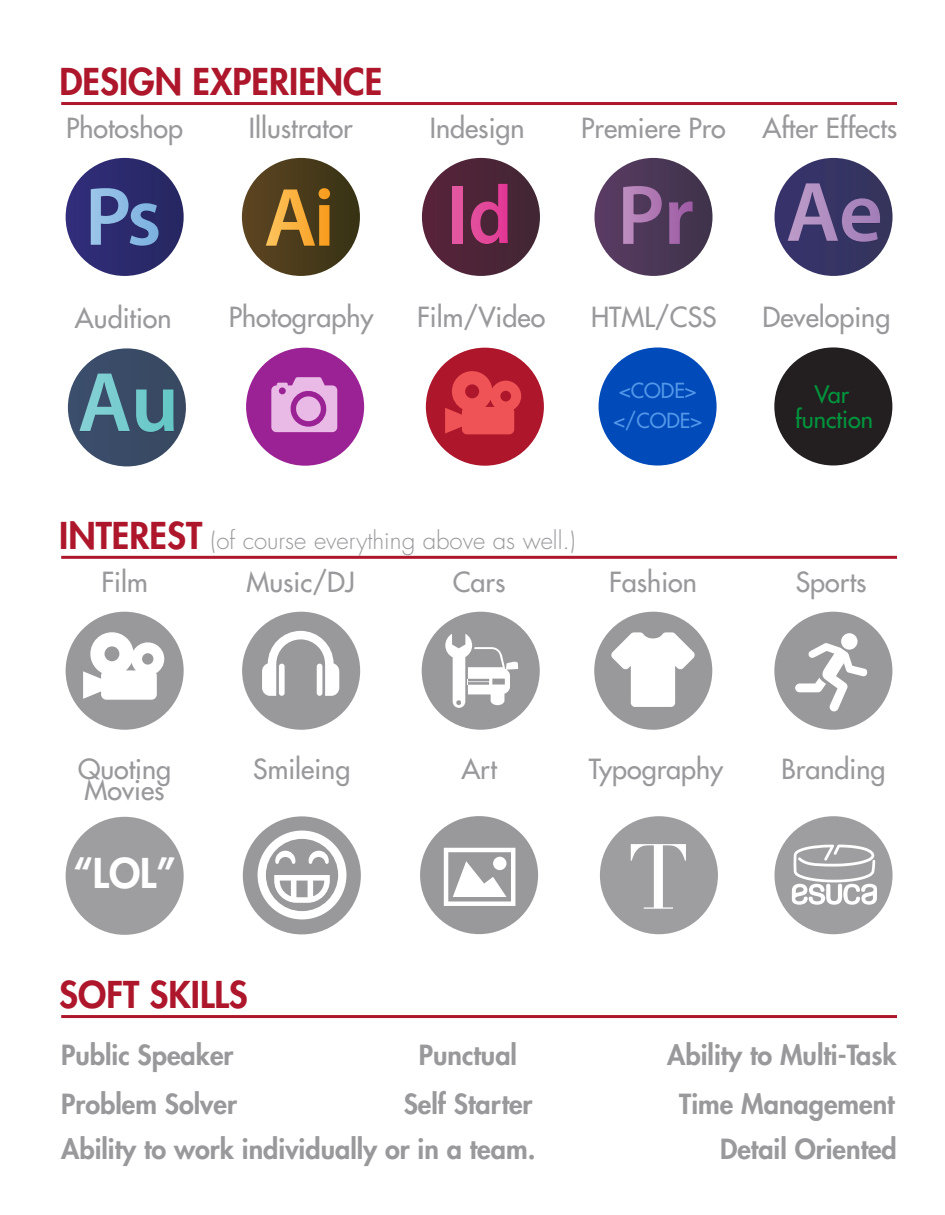
<style>
.page{position:relative;width:945px;height:1215px;background:#fff}
.page>*{position:absolute;margin:0;border:0;box-sizing:border-box;transform-origin:0 0}
.t1{font:90.75px "Didot";color:#fff}
.t2{font:800 39.9px "Futura Std";color:#fff}
.t3{font:800 36px "Futura Std";color:#ae172b}
.t4{font:500 27px "Futura Std";color:#99989b}
.t5{font:800 27px/49.1px "Futura Std";color:#99989b}
.t6{font:300 24px "Futura Std";color:#99989b}
.t7{font:500 23.55px/25.7px "Futura Std";color:#00943d;text-align:center}
.t8{font:500 20.25px/30px "Futura Std";color:#5297e8}
.s1{font-weight:800;font-size:36px;color:#ae172b}
</style>
<div class="page">
<div style="left:242px;top:612px;width:118px;height:118px;background:#99989b;border-radius:50%"></div>
<div style="left:774px;top:612px;width:118px;height:118px;background:#99989b;border-radius:50%"></div>
<div style="left:594px;top:612px;width:118px;height:118px;background:#99989b;border-radius:50%"></div>
<div style="left:422px;top:612px;width:118px;height:118px;background:#99989b;border-radius:50%"></div>
<div style="left:66px;top:612px;width:118px;height:118px;background:#99989b;border-radius:50%"></div>
<div style="left:243px;top:816px;width:118px;height:118px;background:#99989b;border-radius:50%"></div>
<div style="left:66px;top:817px;width:118px;height:118px;background:#99989b;border-radius:50%"></div>
<div style="left:600px;top:816px;width:118px;height:118px;background:#99989b;border-radius:50%"></div>
<div style="left:420px;top:816px;width:118px;height:118px;background:#99989b;border-radius:50%"></div>
<div style="left:775px;top:816px;width:118px;height:118px;background:#99989b;border-radius:50%"></div>
<svg style="left:795px;top:633px;width:73px;height:78px"></svg>
<svg style="left:262px;top:631px;width:77px;height:65px"></svg>
<div style="left:317px;top:664px;width:5px;height:32px;background:#fff;border-radius:3px"></div>
<svg style="left:611px;top:632px;width:84px;height:75px"></svg>
<svg style="left:445px;top:634px;width:73px;height:74px"></svg>
<hr style="left:61px;top:102px;width:836px;height:3px;background:#ae172b">
<svg style="left:66px;top:158px;width:118px;height:118px;background:#2d2c6f"></svg>
<svg style="left:91px;top:188px;width:68px;height:59px;background:#566aa1"></svg>
<div style="left:775px;top:158px;width:118px;height:118px;background:#353464;border-radius:50%"></div>
<svg style="left:788px;top:183px;width:92px;height:59px"></svg>
<div style="left:422px;top:158px;width:118px;height:118px;background:#4e2537;border-radius:59px"></div>
<div style="left:453px;top:188px;width:10px;height:56px;background:#e2559f"></div>
<div style="left:453px;top:187px;width:10px;height:56px;background:#e2559f"></div>
<svg style="left:471px;top:184px;width:37px;height:60px"></svg>
<div style="left:242px;top:158px;width:118px;height:118px;background:linear-gradient(to right,#5f4522,#393417);border-radius:59px"></div>
<svg style="left:266px;top:188px;width:64px;height:59px;background:#9c7029"></svg>
<div style="left:68px;top:348px;width:118px;height:118px;background:#394b66;border-radius:50%"></div>
<svg style="left:79px;top:374px;width:51px;height:57px"></svg>
<svg style="left:136px;top:390px;width:38px;height:42px"></svg>
<div style="left:594px;top:158px;width:119px;height:118px;background:linear-gradient(to right,#5d3e66,#41364d);border-radius:50%"></div>
<svg style="left:623px;top:186px;width:39px;height:58px;background:#825d89"></svg>
<svg style="left:669px;top:201px;width:24px;height:43px"></svg>
<hr style="left:61px;top:556px;width:836px;height:3px;background:#ae172b">
<hr style="left:61px;top:1015px;width:836px;height:3px;background:#ae172b">
<svg style="left:258px;top:831px;width:88px;height:88px"></svg>
<div style="left:599px;top:347px;width:118px;height:119px;background:#004aba;border-radius:50%"></div>
<div style="left:774px;top:347px;width:118px;height:118px;background:#231f20;border-radius:50%"></div>
<div style="left:426px;top:348px;width:118px;height:118px;background:#ae172b;border-radius:50%"></div>
<svg style="left:445px;top:371px;width:76px;height:63px"></svg>
<svg style="left:83px;top:632px;width:81px;height:68px"></svg>
<div style="left:246px;top:348px;width:118px;height:118px;background:#9b2295;border-radius:50%"></div>
<svg style="left:271px;top:377px;width:66px;height:55px"></svg>
<svg style="left:444px;top:848px;width:71px;height:58px"></svg>
<svg style="left:792px;top:845px;width:85px;height:60px"></svg>
<h3 class="t3" style="left:59px;top:59px;width:325px">DESIGN EXPERIENCE</h3>
<p class="t4" style="left:66px;top:111px;width:119px">Photoshop</p>
<p class="t4" style="left:249px;top:111px;width:105px">Illustrator</p>
<p class="t4" style="left:430px;top:111px;width:96px">Indesign</p>
<p class="t4" style="left:763px;top:111px;width:136px">After Effects</p>
<p class="t4" style="left:581px;top:111px;width:146px">Premiere Pro</p>
<p class="t4" style="left:75px;top:301px;width:98px">Audition</p>
<p class="t4" style="left:229px;top:301px;width:146px">Photography</p>
<p class="t4" style="left:417px;top:301px;width:130px">Film/Video</p>
<p class="t4" style="left:591px;top:301px;width:127px">HTML/CSS</p>
<p class="t4" style="left:763px;top:301px;width:129px">Developing</p>
<p class="t8" style="left:613px;top:375px;width:90px">&lt;CODE&gt; &lt;/CODE&gt;</p>
<p class="t7" style="left:795px;top:381px;width:79px">Var function</p>
<p class="t6" style="left:59px;top:526px;width:518px"><span class="s1">INTEREST</span> (of course everything above as well.)</p>
<p class="t4" style="left:101px;top:565px;width:48px">Film</p>
<p class="t4" style="left:246px;top:565px;width:110px">Music/DJ</p>
<p class="t4" style="left:453px;top:565px;width:54px">Cars</p>
<p class="t4" style="left:609px;top:565px;width:89px">Fashion</p>
<p class="t4" style="left:796px;top:565px;width:72px">Sports</p>
<p class="t4" style="left:78px;top:752px;width:95px">Quoting</p>
<p class="t4" style="left:253px;top:752px;width:99px">Smileing</p>
<p class="t4" style="left:85px;top:773px;width:81px">Movies</p>
<h2 class="t2" style="left:73px;top:848px;width:104px">“LOL”</h2>
<h3 class="t3" style="left:59px;top:972px;width:190px">SOFT SKILLS</h3>
<p class="t4" style="left:461px;top:752px;width:37px">Art</p>
<p class="t4" style="left:782px;top:752px;width:106px">Branding</p>
<p class="t4" style="left:589px;top:752px;width:136px">Typography</p>
<h1 class="t1" style="left:627px;top:823px;width:64px">T</h1>
<p class="t5" style="left:61px;top:1030px;width:177px">Public Speaker<br>Problem Solver</p>
<p class="t5" style="left:419px;top:1030px;width:100px">Punctual</p>
<p class="t5" style="left:667px;top:1030px;width:231px">Ability to Multi-Task</p>
<p class="t5" style="left:404px;top:1079px;width:130px">Self Starter</p>
<p class="t5" style="left:679px;top:1079px;width:217px">Time Management</p>
<p class="t5" style="left:61px;top:1125px;width:476px">Ability to work individually or in a team.</p>
<p class="t5" style="left:720px;top:1125px;width:178px">Detail Oriented</p>
</div>
